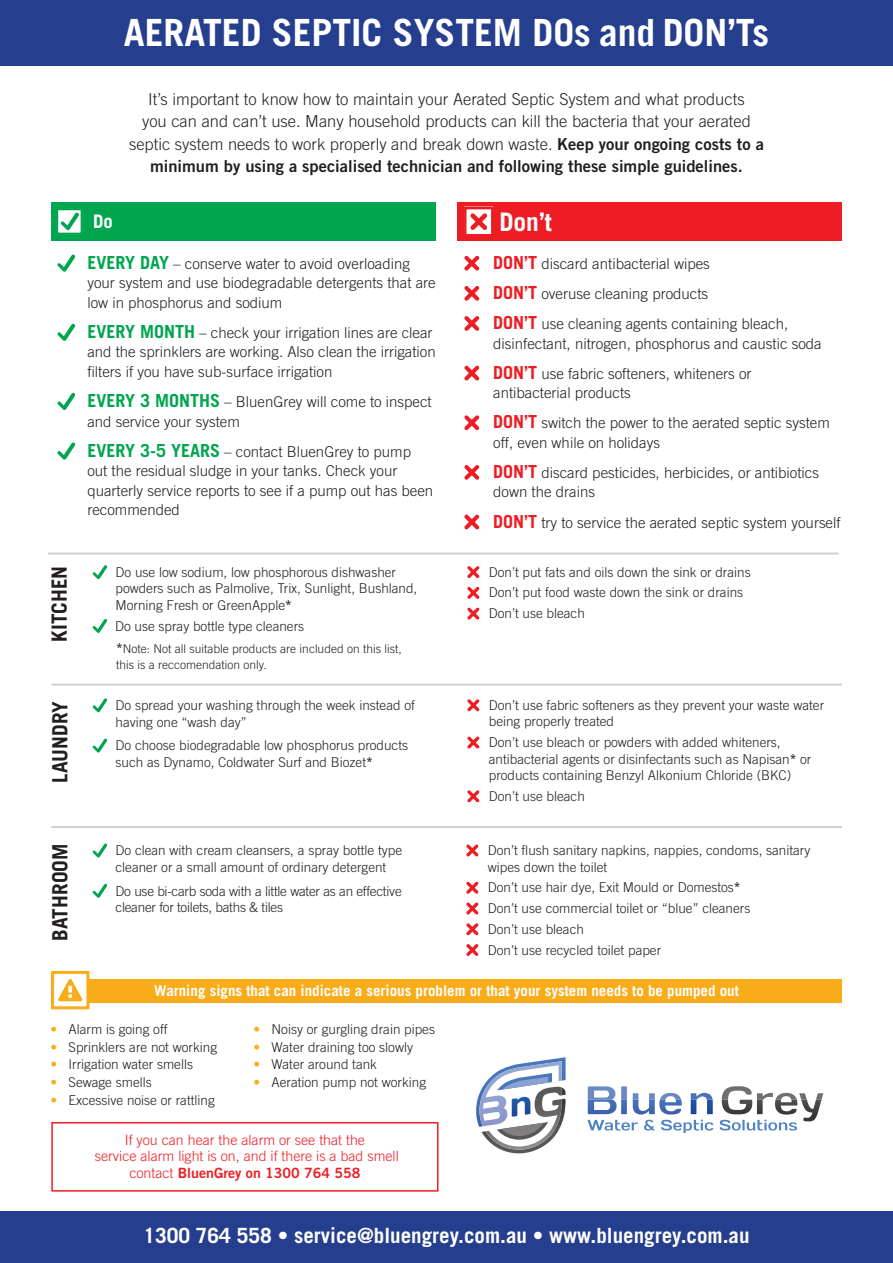
<style>
.page{position:relative;width:893px;height:1263px;background:#fff}
.page>*{position:absolute;margin:0;border:0;box-sizing:border-box;transform-origin:0 0}
.t1{font:700 37.5px "Trade Gothic";color:#fff}
.Massive{font:700 25.5px "Trade Gothic";color:#fff}
.t2{font:700 21px "Trade Gothic";color:#fff}
.t3{font:700 21px "Trade Gothic";color:#231f20}
.Massive-2{font:700 18.6px "Trade Gothic";color:#fff}
.p1{font:300 16.5px/22.5px "Trade Gothic";color:#231f20;text-align:center}
.Bullet{font:300 15px/19.5px "Trade Gothic";color:#231f20}
.OL{font:700 15px "Trade Gothic";color:#fff}
.t4{font:300 14.25px/16.6px "Trade Gothic";color:#ee1d23;text-align:center}
.Bullet2{font:300 13.5px/16.5px "Trade Gothic";color:#231f20}
.Bullet2-2{font:300 13.5px/16.5px "Trade Gothic";letter-spacing:-.02em;color:#231f20}
.Bullet2-3{font:300 12px "Trade Gothic";color:#231f20}
.s1{font-family:"Trade Gothic Bold Two";font-weight:400}
.s2{font-weight:700;font-size:18px;color:#00a54f}
.s3{font-weight:700}
.s4{font-weight:700;font-size:13.5px}
.s5{font-weight:700;font-size:18px;color:#ee1d23}
.s6{color:#faad19}
</style>
<div class="page">
<div style="left:51px;top:202px;width:385px;height:39px;background:#00a54f"></div>
<div style="left:0;top:1211px;width:893px;height:52px;background:#253f8e"></div>
<div style="left:0;top:0;width:893px;height:66px;background:#253f8e"></div>
<img style="left:519px;top:1061px;width:43px;height:3px">
<svg style="left:476px;top:1064px;width:90px;height:89px"></svg>
<svg style="left:587px;top:1086px;width:236px;height:47px"></svg>
<svg style="left:57px;top:254px;width:18px;height:18px"></svg>
<svg style="left:57px;top:323px;width:18px;height:18px"></svg>
<svg style="left:57px;top:393px;width:18px;height:17px"></svg>
<svg style="left:57px;top:442px;width:18px;height:18px"></svg>
<svg style="left:464px;top:256px;width:15px;height:15px"></svg>
<svg style="left:464px;top:286px;width:15px;height:15px"></svg>
<svg style="left:464px;top:316px;width:15px;height:15px"></svg>
<svg style="left:464px;top:365px;width:15px;height:16px"></svg>
<svg style="left:464px;top:415px;width:15px;height:15px"></svg>
<svg style="left:464px;top:465px;width:15px;height:15px"></svg>
<svg style="left:464px;top:514px;width:15px;height:16px"></svg>
<div style="left:457px;top:202px;width:385px;height:39px;background:#ee1d23"></div>
<svg style="left:57px;top:209px;width:25px;height:25px"></svg>
<svg style="left:61px;top:212px;width:18px;height:18px"></svg>
<div style="left:56px;top:208px;width:27px;height:27px;border:1px solid #00a54f"></div>
<div style="left:51px;top:979px;width:791px;height:24px;background:#f9ac19"></div>
<div style="left:51px;top:971px;width:38px;height:38px;background:#fff;border:3px solid #faad19"></div>
<svg style="left:58px;top:979px;width:24px;height:22px"></svg>
<div style="left:51px;top:1122px;width:387px;height:69px;border:2px solid #ee1d23"></div>
<svg style="left:93px;top:565px;width:14px;height:14px"></svg>
<svg style="left:93px;top:619px;width:14px;height:14px"></svg>
<svg style="left:467px;top:566px;width:12px;height:12px"></svg>
<svg style="left:467px;top:587px;width:12px;height:12px"></svg>
<svg style="left:467px;top:607px;width:12px;height:13px"></svg>
<svg style="left:93px;top:698px;width:14px;height:14px"></svg>
<svg style="left:93px;top:738px;width:14px;height:15px"></svg>
<svg style="left:467px;top:699px;width:12px;height:12px"></svg>
<svg style="left:467px;top:736px;width:12px;height:13px"></svg>
<svg style="left:467px;top:790px;width:12px;height:12px"></svg>
<svg style="left:93px;top:843px;width:14px;height:15px"></svg>
<svg style="left:93px;top:884px;width:14px;height:14px"></svg>
<svg style="left:466px;top:844px;width:12px;height:13px"></svg>
<svg style="left:466px;top:882px;width:12px;height:12px"></svg>
<svg style="left:466px;top:902px;width:12px;height:13px"></svg>
<svg style="left:466px;top:923px;width:12px;height:12px"></svg>
<svg style="left:466px;top:944px;width:12px;height:12px"></svg>
<hr style="left:51px;top:684px;width:791px;height:2px;background:#d1d2d4">
<hr style="left:48px;top:552px;width:791px;height:3px;background:#d1d2d4">
<hr style="left:51px;top:826px;width:791px;height:2px;background:#d1d2d4">
<svg style="left:466px;top:209px;width:25px;height:24px"></svg>
<div style="left:464px;top:206px;width:29px;height:29px;border:1px solid #ee1d23"></div>
<h1 class="t1" style="left:124px;top:10px;width:647px">AERATED SEPTIC SYSTEM DOs and DON’Ts</h1>
<p class="Massive-2" style="left:93px;top:210px;width:21px">Do</p>
<p class="p1" style="left:129px;top:87px;width:636px">It’s important to know how to maintain your Aerated Septic System and what products<br>you can and can’t use. Many household products can kill the bacteria that your aerated septic system needs to work properly and break down waste. <span class="s1">Keep your ongoing costs to a minimum by using a specialised technician and following these simple guidelines.</span></p>
<p class="Massive" style="left:499px;top:206px;width:54px">Don’t</p>
<p class="Bullet" style="left:87px;top:253px;width:350px"><span class="s2">EVERY DAY</span> – conserve water to avoid overloading your system and use biodegradable detergents that are low in phosphorus and sodium</p>
<p class="Bullet" style="left:87px;top:323px;width:350px"><span class="s2">EVERY MONTH</span> – check your irrigation lines are clear and the sprinklers are working. Also clean the irrigation filters if you have sub-surface irrigation</p>
<p class="Bullet" style="left:87px;top:392px;width:346px"><span class="s2">EVERY 3 MONTHS</span> – BluenGrey will come to inspect and service your system</p>
<p class="Bullet" style="left:87px;top:441px;width:347px"><span class="s2">EVERY 3-5 YEARS</span> – contact BluenGrey to pump out the residual sludge in your tanks. Check your quarterly service reports to see if a pump out has been recommended</p>
<h1 class="t3" style="left:46px;top:642px;width:77px;rotate:-90deg">KITCHEN</h1>
<p class="Bullet2" style="left:116px;top:564px;width:303px">Do use low sodium, low phosphorous dishwasher powders such as Palmolive, Trix, Sunlight, Bushland,<br>Morning Fresh or GreenApple<span class="s3">*</span></p>
<p class="Bullet2" style="left:115px;top:617px;width:191px">Do use spray bottle type cleaners</p>
<p class="Bullet2-3" style="left:116px;top:642px;width:287px"><span class="s4">*</span>Note: Not all suitable products are included on this list,</p>
<p class="Bullet2-3" style="left:116px;top:657px;width:152px">this is a reccomendation only.</p>
<h1 class="t3" style="left:47px;top:783px;width:83px;rotate:-90deg">LAUNDRY</h1>
<p class="Bullet2" style="left:116px;top:697px;width:301px">Do spread your washing through the week instead of having one “wash day”</p>
<p class="Bullet2" style="left:116px;top:737px;width:294px">Do choose biodegradable low phosphorus products such as Dynamo, Coldwater Surf and Biozet<span class="s3">*</span></p>
<h1 class="t3" style="left:47px;top:941px;width:98px;rotate:-90deg">BATHROOM</h1>
<p class="Bullet2" style="left:116px;top:842px;width:288px">Do clean with cream cleansers, a spray bottle type cleaner or a small amount of ordinary detergent</p>
<p class="Bullet2-2" style="left:116px;top:882px;width:288px">Do use bi-carb soda with a little water as an effective cleaner for toilets, baths &amp; tiles</p>
<p class="Bullet" style="left:493px;top:253px;width:218px"><span class="s5">DON’T</span> discard antibacterial wipes</p>
<p class="Bullet" style="left:493px;top:284px;width:216px"><span class="s5">DON’T</span> overuse cleaning products</p>
<p class="Bullet" style="left:493px;top:314px;width:330px"><span class="s5">DON’T</span> use cleaning agents containing bleach, disinfectant, nitrogen, phosphorus and caustic soda</p>
<p class="Bullet" style="left:493px;top:363px;width:260px"><span class="s5">DON’T</span> use fabric softeners, whiteners or antibacterial products</p>
<p class="Bullet" style="left:493px;top:413px;width:338px"><span class="s5">DON’T</span> switch the power to the aerated septic system off, even while on holidays</p>
<p class="Bullet" style="left:493px;top:463px;width:327px"><span class="s5">DON’T</span> discard pesticides, herbicides, or antibiotics down the drains</p>
<p class="Bullet" style="left:493px;top:512px;width:349px"><span class="s5">DON’T</span> try to service the aerated septic system yourself</p>
<p class="Bullet2" style="left:489px;top:563px;width:263px">Don’t put fats and oils down the sink or drains</p>
<p class="Bullet2" style="left:489px;top:584px;width:256px">Don’t put food waste down the sink or drains</p>
<p class="Bullet2" style="left:489px;top:605px;width:98px">Don’t use bleach</p>
<p class="Bullet2" style="left:489px;top:697px;width:337px">Don’t use fabric softeners as they prevent your waste water being properly treated</p>
<p class="Bullet2" style="left:489px;top:734px;width:324px">Don’t use bleach or powders with added whiteners, antibacterial agents or disinfectants such as Napisan<span class="s3">*</span> or products containing Benzyl Alkonium Chloride (BKC)</p>
<p class="Bullet2" style="left:489px;top:788px;width:98px">Don’t use bleach</p>
<p class="Bullet2" style="left:488px;top:842px;width:324px">Don’t flush sanitary napkins, nappies, condoms, sanitary wipes down the toilet</p>
<p class="Bullet2" style="left:488px;top:879px;width:254px">Don’t use hair dye, Exit Mould or Domestos<span class="s3">*</span></p>
<p class="Bullet2" style="left:488px;top:900px;width:264px">Don’t use commercial toilet or “blue” cleaners</p>
<p class="Bullet2" style="left:488px;top:921px;width:98px">Don’t use bleach</p>
<p class="Bullet2" style="left:488px;top:941px;width:175px">Don’t use recycled toilet paper</p>
<p class="OL" style="left:154px;top:981px;width:586px">Warning signs that can indicate a serious problem or that your system needs to be pumped out</p>
<p class="Bullet2" style="left:51px;top:1021px;width:118px"><span class="s6">•</span> Alarm is going off</p>
<p class="Bullet2" style="left:51px;top:1038px;width:168px"><span class="s6">•</span> Sprinklers are not working</p>
<p class="Bullet2" style="left:51px;top:1056px;width:144px"><span class="s6">•</span> Irrigation water smells</p>
<p class="Bullet2" style="left:51px;top:1074px;width:103px"><span class="s6">•</span> Sewage smells</p>
<p class="Bullet2" style="left:51px;top:1092px;width:166px"><span class="s6">•</span> Excessive noise or rattling</p>
<p class="Bullet2" style="left:254px;top:1021px;width:183px"><span class="s6">•</span> Noisy or gurgling drain pipes</p>
<p class="Bullet2" style="left:254px;top:1038px;width:161px"><span class="s6">•</span> Water draining too slowly</p>
<p class="Bullet2" style="left:254px;top:1056px;width:125px"><span class="s6">•</span> Water around tank</p>
<p class="Bullet2" style="left:254px;top:1074px;width:174px"><span class="s6">•</span> Aeration pump not working</p>
<h1 class="t4" style="left:95px;top:1131px;width:306px">If you can hear the alarm or see that the<br>service alarm light is on, and if there is a bad smell contact <span class="s1">BluenGrey on 1300 764 558</span></h1>
<p class="t2" style="left:143px;top:1223px;width:608px">1300 764 558 • service@bluengrey.com.au • www.bluengrey.com.au</p>
</div>
